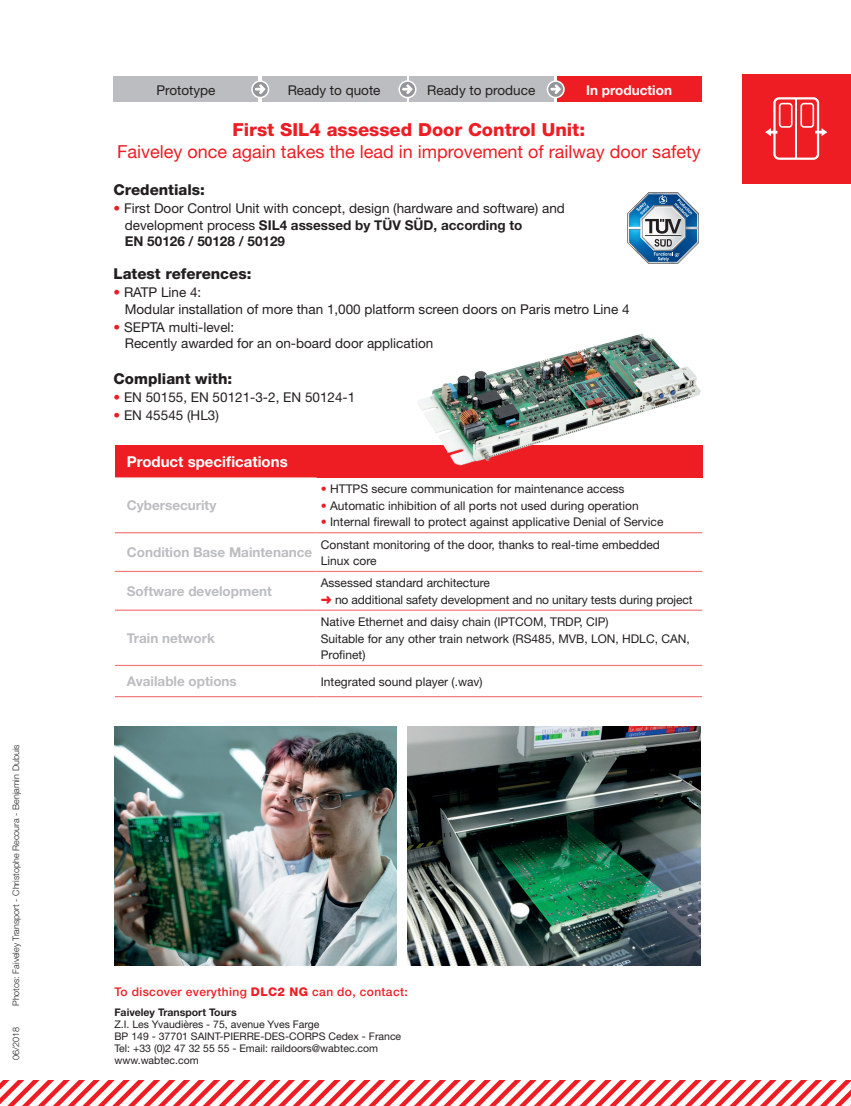
<style>
.page{position:relative;width:851px;height:1106px;background:#fff}
.page>*{position:absolute;margin:0;border:0;box-sizing:border-box;transform-origin:0 0}
.t1{font:18px "Helvetica Neue";color:#ee1d23}
.t2{font:800 18px "Helvetica Neue";color:#ee1d23}
.t3{font:800 15px "Helvetica Neue";color:#231f20}
.t4{font:700 15px "Helvetica Neue";color:#fff}
.t5{font:13.5px/16.2px "Helvetica Neue";color:#231f20}
.t6{font:700 13.5px "Helvetica Neue";color:#bcbdc0}
.t7{font:700 13.5px "Helvetica Neue";color:#fff}
.t8{font:12px/16.5px "Helvetica Neue";color:#231f20}
.t9{font:500 12px "Helvetica Neue";letter-spacing:.03em;color:#ee1d23}
.t10{font:10.5px/12px "Helvetica Neue";color:#231f20}
.t11{font:700 10.5px "Helvetica Neue";color:#231f20}
.t12{font:300 9px "Helvetica Neue";color:#231f20}
.s1{color:#ee1d23}
.s2{font-weight:700}
.s3{font-weight:800}
</style>
<div class="page">
<svg style="left:0;top:1080px;width:850px;height:26px"></svg>
<div style="left:115px;top:445px;width:587px;height:32px;background:#ee1d23"></div>
<svg style="left:115px;top:477px;width:201px;height:190px"></svg>
<hr style="left:115px;top:532px;width:201px;height:1px;background:#f27a7c">
<hr style="left:115px;top:571px;width:201px;height:1px;background:#f27a7c">
<hr style="left:316px;top:532px;width:386px;height:1px;background:#f27a7c">
<hr style="left:316px;top:571px;width:386px;height:1px;background:#f27a7c">
<hr style="left:115px;top:609px;width:201px;height:2px;background:#f27a7c">
<hr style="left:115px;top:665px;width:201px;height:1px;background:#f27a7c">
<hr style="left:115px;top:696px;width:201px;height:1px;background:#f27a7c">
<hr style="left:316px;top:609px;width:386px;height:2px;background:#f27a7c">
<hr style="left:316px;top:665px;width:386px;height:1px;background:#f27a7c">
<hr style="left:316px;top:696px;width:386px;height:1px;background:#f27a7c">
<div style="left:113px;top:77px;width:145px;height:25px;background:#bcbdc0"></div>
<div style="left:409px;top:77px;width:144px;height:25px;background:#bcbdc0"></div>
<div style="left:262px;top:77px;width:144px;height:25px;background:#bcbdc0"></div>
<div style="left:556px;top:77px;width:145px;height:25px;background:#ee1d23"></div>
<svg style="left:252px;top:81px;width:16px;height:17px"></svg>
<div style="left:251px;top:80px;width:18px;height:18px;border:2px solid #fff;border-radius:50%"></div>
<svg style="left:255px;top:84px;width:10px;height:10px"></svg>
<svg style="left:399px;top:81px;width:16px;height:17px"></svg>
<div style="left:398px;top:80px;width:18px;height:18px;border:2px solid #fff;border-radius:50%"></div>
<svg style="left:402px;top:84px;width:11px;height:10px"></svg>
<svg style="left:547px;top:81px;width:17px;height:17px"></svg>
<div style="left:546px;top:80px;width:18px;height:18px;border:2px solid #fff;border-radius:50%"></div>
<svg style="left:550px;top:84px;width:11px;height:10px"></svg>
<img style="left:407px;top:726px;width:293px;height:239px">
<img style="left:115px;top:726px;width:281px;height:239px">
<div style="left:742px;top:74px;width:108px;height:109px;background:#ee1d23"></div>
<div style="left:773px;top:97px;width:46px;height:63px;border:2px solid #fff;border-radius:5px"></div>
<hr style="left:795px;top:99px;width:2px;height:60px;background:#fff">
<svg style="left:815px;top:128px;width:12px;height:8px"></svg>
<svg style="left:765px;top:128px;width:12px;height:8px"></svg>
<div style="left:778px;top:103px;width:14px;height:25px;border:2px solid #fff;border-radius:3px"></div>
<div style="left:800px;top:103px;width:14px;height:25px;border:2px solid #fff;border-radius:3px"></div>
<img style="left:392px;top:334px;width:311px;height:144px">
<svg style="left:627px;top:192px;width:71px;height:72px"></svg>
<p class="t12" style="left:10px;top:1006px;width:263px;rotate:-90deg">Photos: Faiveley Transport - Christophe Recoura - Benjamin Dubuis</p>
<p class="t12" style="left:10px;top:1060px;width:35px;rotate:-90deg">06/2018</p>
<p class="t5" style="left:156px;top:82px;width:61px">Prototype</p>
<p class="t5" style="left:287px;top:82px;width:94px">Ready to quote</p>
<p class="t5" style="left:427px;top:82px;width:110px">Ready to produce</p>
<p class="t7" style="left:586px;top:81px;width:87px">In production</p>
<h1 class="t2" style="left:232px;top:119px;width:354px">First SIL4 assessed Door Control Unit:</h1>
<h1 class="t1" style="left:117px;top:140px;width:585px">Faiveley once again takes the lead in improvement of railway door safety</h1>
<p class="t3" style="left:113px;top:181px;width:93px">Credentials:</p>
<p class="t5" style="left:125px;top:200px;width:441px;text-indent:-11px"><span class="s1">•</span> First Door Control Unit with concept, design (hardware and software) and development process <span class="s2">SIL4 assessed by TÜV SÜD, according to<br>EN 50126 / 50128 / 50129</span></p>
<p class="t3" style="left:113px;top:265px;width:139px">Latest references:</p>
<p class="t5" style="left:125px;top:284px;width:506px;text-indent:-11px"><span class="s1">•</span> RATP Line 4:<br>Modular installation of more than 1,000 platform screen doors on Paris metro Line 4</p>
<p class="t5" style="left:125px;top:318px;width:310px;text-indent:-11px"><span class="s1">•</span> SEPTA multi-level:<br>Recently awarded for an on-board door application</p>
<p class="t3" style="left:113px;top:370px;width:120px">Compliant with:</p>
<p class="t5" style="left:113px;top:389px;width:243px"><span class="s1">•</span> EN 50155, EN 50121-3-2, EN 50124-1</p>
<p class="t5" style="left:113px;top:407px;width:107px"><span class="s1">•</span> EN 45545 (HL3)</p>
<p class="t4" style="left:127px;top:452px;width:162px">Product specifications</p>
<p class="t6" style="left:127px;top:497px;width:91px">Cybersecurity</p>
<p class="t8" style="left:321px;top:480px;width:305px"><span class="s1">•</span> HTTPS secure communication for maintenance access</p>
<p class="t8" style="left:321px;top:497px;width:319px"><span class="s1">•</span> Automatic inhibition of all ports not used during operation</p>
<p class="t8" style="left:321px;top:513px;width:344px"><span class="s1">•</span> Internal firewall to protect against applicative Denial of Service</p>
<p class="t6" style="left:127px;top:544px;width:187px">Condition Base Maintenance</p>
<p class="t8" style="left:321px;top:536px;width:341px">Constant monitoring of the door, thanks to real-time embedded<br>Linux core</p>
<p class="t6" style="left:127px;top:583px;width:146px">Software development</p>
<p class="t8" style="left:321px;top:574px;width:373px">Assessed standard architecture<br><span class="s1">➜</span> no additional safety development and no unitary tests during project</p>
<p class="t6" style="left:127px;top:630px;width:89px">Train network</p>
<p class="t8" style="left:321px;top:613px;width:370px">Native Ethernet and daisy chain (IPTCOM, TRDP, CIP)<br>Suitable for any other train network (RS485, MVB, LON, HDLC, CAN,<br>Profinet)</p>
<p class="t6" style="left:127px;top:673px;width:111px">Available options</p>
<p class="t8" style="left:321px;top:673px;width:163px">Integrated sound player (.wav)</p>
<p class="t9" style="left:114px;top:984px;width:295px">To discover everything <span class="s3">DLC2 NG</span> can do, contact:</p>
<p class="t11" style="left:114px;top:1005px;width:124px">Faiveley Transport Tours</p>
<p class="t10" style="left:114px;top:1017px;width:288px">Z.I. Les Yvaudières - 75, avenue Yves Farge<br>BP 149 - 37701 SAINT-PIERRE-DES-CORPS Cedex - France Tel: +33 (0)2 47 32 55 55 - Email: raildoors@wabtec.com www.wabtec.com</p>
</div>
